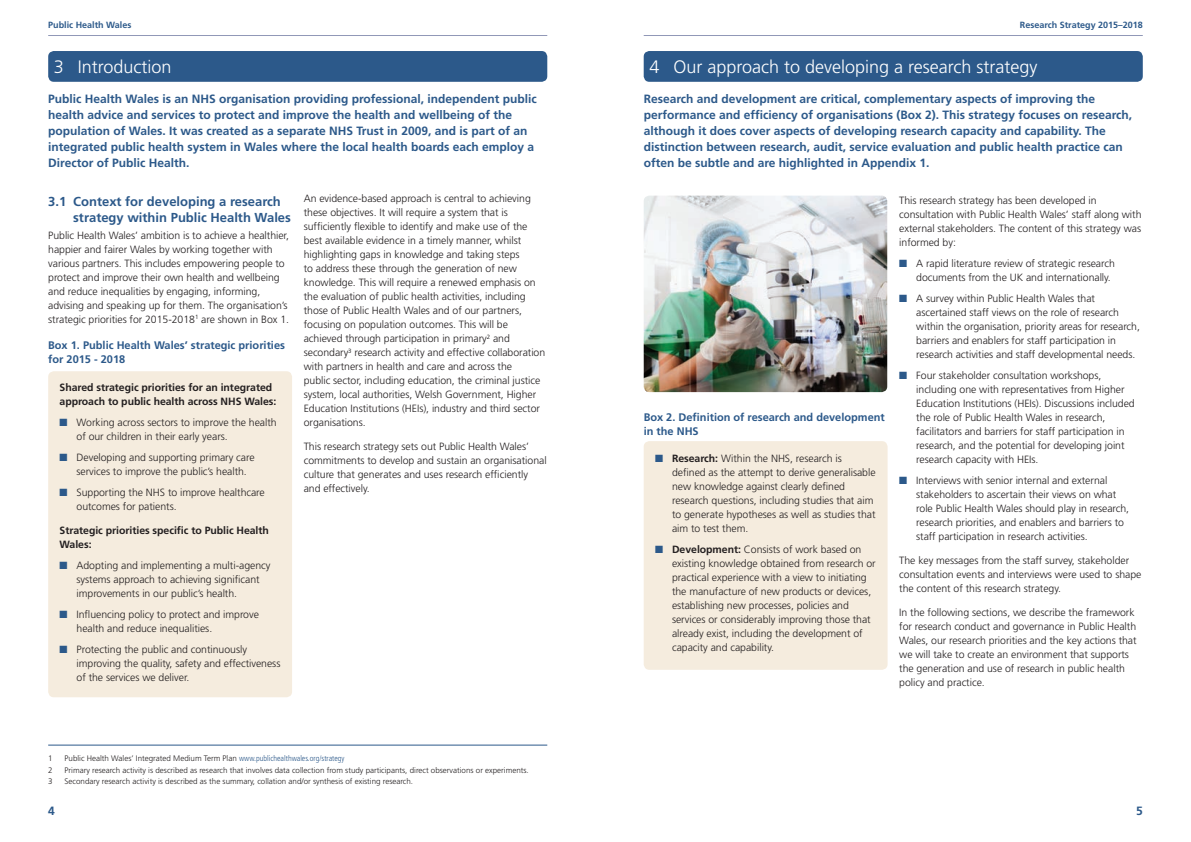
<style>
.page{position:relative;width:1191px;height:842px;background:#fff}
.page>*{position:absolute;margin:0;border:0;box-sizing:border-box;transform-origin:0 0}
.t1{font:300 18px "Frutiger";color:#fff}
.t2{font:700 13px/16px "Frutiger";color:#2c598a}
.t3{font:700 12px/16px "Frutiger";color:#2c598a}
.t4{font:700 11px/14px "Frutiger";color:#2c598a}
.t5{font:300 10.5px/14px "Frutiger";letter-spacing:-.005em;color:#231f20}
.t6{font:700 10.5px/14px "Frutiger";letter-spacing:-.005em;color:#231f20}
.t7{font:700 9px "Frutiger";color:#2c598a}
.t8{font:300 8px "Frutiger";color:#231f20}
.s1{color:#2c598a}
.s2{font-weight:700}
.s3{font-stretch:condensed;color:#2c598a}
</style>
<div class="page">
<div style="left:643px;top:51px;width:499px;height:31px;background:#2c598a;border-radius:6px"></div>
<div style="left:48px;top:51px;width:499px;height:31px;background:#2c598a;border-radius:6px"></div>
<div style="left:48px;top:371px;width:244px;height:326px;background:#f5ecde;border-radius:6px"></div>
<div style="left:643px;top:441px;width:244px;height:229px;background:#f5ecde;border-radius:6px"></div>
<img style="left:643px;top:196px;width:244px;height:196px">
<hr style="left:48px;top:745px;width:499px;height:1px;background:#2c598a">
<hr style="left:48px;top:35px;width:499px;height:1px;background:#9198b7">
<hr style="left:643px;top:35px;width:499px;height:1px;background:#9198b7">
<p class="t7" style="left:48px;top:19px;width:85px">Public Health Wales</p>
<p class="t7" style="left:1019px;top:19px;width:124px">Research Strategy 2015–2018</p>
<h1 class="t1" style="left:54px;top:57px;width:119px">3 Introduction</h1>
<h1 class="t1" style="left:649px;top:57px;width:390px">4 Our approach to developing a research strategy</h1>
<p class="t3" style="left:48px;top:91px;width:490px">Public Health Wales is an NHS organisation providing professional, independent public health advice and services to protect and improve the health and wellbeing of the population of Wales. It was created as a separate NHS Trust in 2009, and is part of an integrated public health system in Wales where the local health boards each employ a Director of Public Health.</p>
<p class="t3" style="left:643px;top:91px;width:490px">Research and development are critical, complementary aspects of improving the performance and efficiency of organisations (Box 2). This strategy focuses on research, although it does cover aspects of developing research capacity and capability. The distinction between research, audit, service evaluation and public health practice can often be subtle and are highlighted in Appendix 1.</p>
<p class="t2" style="left:73px;top:193px;width:219px;text-indent:-25px">3.1 Context for developing a research strategy within Public Health Wales</p>
<p class="t5" style="left:48px;top:228px;width:242px">Public Health Wales’ ambition is to achieve a healthier, happier and fairer Wales by working together with various partners. This includes empowering people to protect and improve their own health and wellbeing and reduce inequalities by engaging, informing, advising and speaking up for them. The organisation’s strategic priorities for 2015-2018<sup>1</sup> are shown in Box 1.</p>
<p class="t4" style="left:48px;top:338px;width:238px">Box 1. Public Health Wales’ strategic priorities for 2015 - 2018</p>
<p class="t6" style="left:60px;top:380px;width:218px">Shared strategic priorities for an integrated approach to public health across NHS Wales:</p>
<p class="t5" style="left:77px;top:415px;width:202px;text-indent:-17px"><span class="s1">■</span> Working across sectors to improve the health of our children in their early years.</p>
<p class="t5" style="left:77px;top:450px;width:179px;text-indent:-17px"><span class="s1">■</span> Developing and supporting primary care services to improve the public’s health.</p>
<p class="t5" style="left:77px;top:485px;width:190px;text-indent:-17px"><span class="s1">■</span> Supporting the NHS to improve healthcare outcomes for patients.</p>
<p class="t6" style="left:60px;top:523px;width:211px">Strategic priorities specific to Public Health<br>Wales:</p>
<p class="t5" style="left:77px;top:558px;width:195px;text-indent:-17px"><span class="s1">■</span> Adopting and implementing a multi-agency systems approach to achieving significant improvements in our public’s health.</p>
<p class="t5" style="left:77px;top:607px;width:184px;text-indent:-17px"><span class="s1">■</span> Influencing policy to protect and improve health and reduce inequalities.</p>
<p class="t5" style="left:77px;top:642px;width:205px;text-indent:-17px"><span class="s1">■</span> Protecting the public and continuously improving the quality, safety and effectiveness of the services we deliver.</p>
<p class="t5" style="left:304px;top:192px;width:243px">An evidence-based approach is central to achieving these objectives. It will require a system that is sufficiently flexible to identify and make use of the best available evidence in a timely manner, whilst highlighting gaps in knowledge and taking steps<br>to address these through the generation of new knowledge. This will require a renewed emphasis on the evaluation of public health activities, including those of Public Health Wales and of our partners, focusing on population outcomes. This will be achieved through participation in primary<sup>2</sup> and secondary<sup>3</sup> research activity and effective collaboration with partners in health and care and across the<br>public sector, including education, the criminal justice system, local authorities, Welsh Government, Higher Education Institutions (HEIs), industry and third sector organisations.</p>
<p class="t5" style="left:304px;top:440px;width:244px">This research strategy sets out Public Health Wales’ commitments to develop and sustain an organisational culture that generates and uses research efficiently and effectively.</p>
<p class="t4" style="left:643px;top:410px;width:243px">Box 2. Definition of research and development in the NHS</p>
<p class="t5" style="left:672px;top:451px;width:205px;text-indent:-17px"><span class="s1">■</span> <span class="s2">Research:</span> Within the NHS, research is defined as the attempt to derive generalisable new knowledge against clearly defined research questions, including studies that aim to generate hypotheses as well as studies that aim to test them.</p>
<p class="t5" style="left:672px;top:542px;width:205px;text-indent:-17px"><span class="s1">■</span> <span class="s2">Development:</span> Consists of work based on existing knowledge obtained from research or practical experience with a view to initiating the manufacture of new products or devices, establishing new processes, policies and services or considerably improving those that already exist, including the development of capacity and capability.</p>
<p class="t5" style="left:899px;top:193px;width:244px">This research strategy has been developed in consultation with Public Health Wales’ staff along with external stakeholders. The content of this strategy was informed by:</p>
<p class="t5" style="left:916px;top:256px;width:200px;text-indent:-17px"><span class="s1">■</span> A rapid literature review of strategic research documents from the UK and internationally.</p>
<p class="t5" style="left:916px;top:291px;width:225px;text-indent:-17px"><span class="s1">■</span> A survey within Public Health Wales that ascertained staff views on the role of research within the organisation, priority areas for research, barriers and enablers for staff participation in research activities and staff developmental needs.</p>
<p class="t5" style="left:916px;top:368px;width:220px;text-indent:-17px"><span class="s1">■</span> Four stakeholder consultation workshops, including one with representatives from Higher Education Institutions (HEIs). Discussions included the role of Public Health Wales in research, facilitators and barriers for staff participation in research, and the potential for developing joint research capacity with HEIs.</p>
<p class="t5" style="left:916px;top:473px;width:214px;text-indent:-17px"><span class="s1">■</span> Interviews with senior internal and external stakeholders to ascertain their views on what role Public Health Wales should play in research, research priorities, and enablers and barriers to staff participation in research activities.</p>
<p class="t5" style="left:899px;top:553px;width:244px">The key messages from the staff survey, stakeholder consultation events and interviews were used to shape the content of this research strategy.</p>
<p class="t5" style="left:899px;top:605px;width:239px">In the following sections, we describe the framework for research conduct and governance in Public Health Wales, our research priorities and the key actions that we will take to create an environment that supports the generation and use of research in public health policy and practice.</p>
<p class="t8" style="left:48px;top:753px;width:6px">1</p>
<p class="t8" style="left:65px;top:753px;width:281px">Public Health Wales’ Integrated Medium Term Plan <span class="s3">www.publichealthwales.org/strategy</span></p>
<p class="t8" style="left:48px;top:765px;width:6px">2</p>
<p class="t8" style="left:65px;top:765px;width:466px">Primary research activity is described as research that involves data collection from study participants, direct observations or experiments.</p>
<p class="t8" style="left:48px;top:777px;width:6px">3</p>
<p class="t8" style="left:65px;top:777px;width:350px">Secondary research activity is described as the summary, collation and/or synthesis of existing research.</p>
<p class="t3" style="left:48px;top:803px;width:8px">4</p>
<p class="t3" style="left:1136px;top:803px;width:8px">5</p>
</div>
